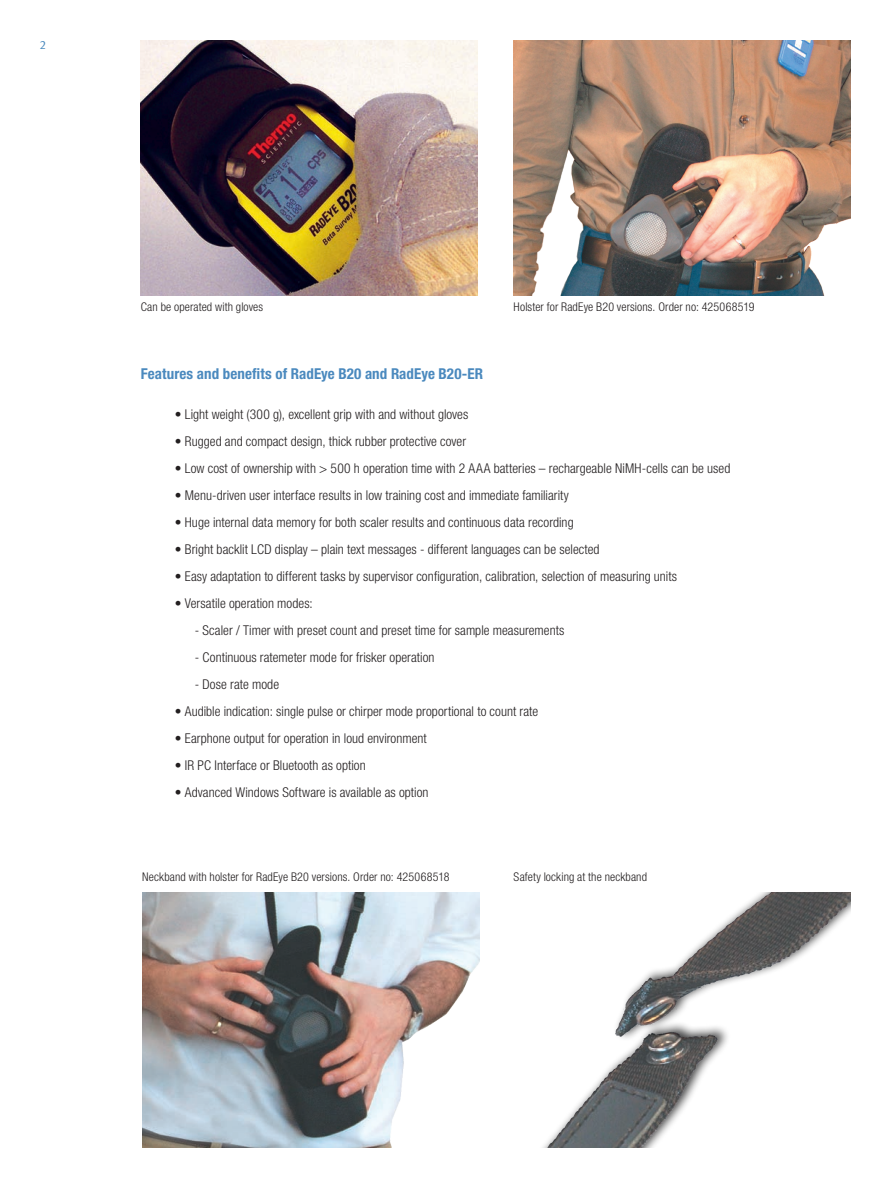
<style>
.page{position:relative;width:891px;height:1188px;background:#fff}
.page>*{position:absolute;margin:0;border:0;box-sizing:border-box;transform-origin:0 0}
.t1{font:700 condensed 15px "Helvetica Neue LT Std";letter-spacing:.005em;color:#4a89be}
.t2{font:300 condensed 13.5px "Helvetica Neue LT Std";letter-spacing:.005em;color:#231f20}
.t3{font:300 condensed 12px "Helvetica Neue LT Std";letter-spacing:.01em;color:#231f20}
.t4{font:12px "Meta Normal LF";color:#4a89be}
</style>
<div class="page">
<img style="left:141px;top:41px;width:337px;height:255px">
<img style="left:514px;top:40px;width:336px;height:256px">
<img style="left:142px;top:892px;width:337px;height:256px">
<img style="left:543px;top:892px;width:307px;height:255px">
<p class="t4" style="left:40px;top:38px;width:8px">2</p>
<p class="t3" style="left:141px;top:300px;width:124px">Can be operated with gloves</p>
<p class="t3" style="left:514px;top:300px;width:242px">Holster for RadEye B20 versions. Order no: 425068519</p>
<p class="t1" style="left:141px;top:365px;width:344px">Features and benefits of RadEye B20 and RadEye B20-ER</p>
<p class="t2" style="left:175px;top:406px;width:295px">• Light weight (300 g), excellent grip with and without gloves</p>
<p class="t2" style="left:175px;top:433px;width:293px">• Rugged and compact design, thick rubber protective cover</p>
<p class="t2" style="left:175px;top:460px;width:557px">• Low cost of ownership with &gt; 500 h operation time with 2 AAA batteries – rechargeable NiMH-cells can be used</p>
<p class="t2" style="left:175px;top:487px;width:396px">• Menu-driven user interface results in low training cost and immediate familiarity</p>
<p class="t2" style="left:175px;top:514px;width:400px">• Huge internal data memory for both scaler results and continuous data recording</p>
<p class="t2" style="left:175px;top:541px;width:426px">• Bright backlit LCD display – plain text messages - different languages can be selected</p>
<p class="t2" style="left:175px;top:568px;width:504px">• Easy adaptation to different tasks by supervisor configuration, calibration, selection of measuring units</p>
<p class="t2" style="left:175px;top:595px;width:140px">• Versatile operation modes:</p>
<p class="t2" style="left:195px;top:622px;width:371px">- Scaler / Timer with preset count and preset time for sample measurements</p>
<p class="t2" style="left:195px;top:649px;width:241px">- Continuous ratemeter mode for frisker operation</p>
<p class="t2" style="left:195px;top:676px;width:86px">- Dose rate mode</p>
<p class="t2" style="left:175px;top:703px;width:365px">• Audible indication: single pulse or chirper mode proportional to count rate</p>
<p class="t2" style="left:175px;top:730px;width:254px">• Earphone output for operation in loud environment</p>
<p class="t2" style="left:175px;top:757px;width:192px">• IR PC Interface or Bluetooth as option</p>
<p class="t2" style="left:175px;top:784px;width:255px">• Advanced Windows Software is available as option</p>
<p class="t3" style="left:142px;top:870px;width:309px">Neckband with holster for RadEye B20 versions. Order no: 425068518</p>
<p class="t3" style="left:514px;top:870px;width:135px">Safety locking at the neckband</p>
</div>
